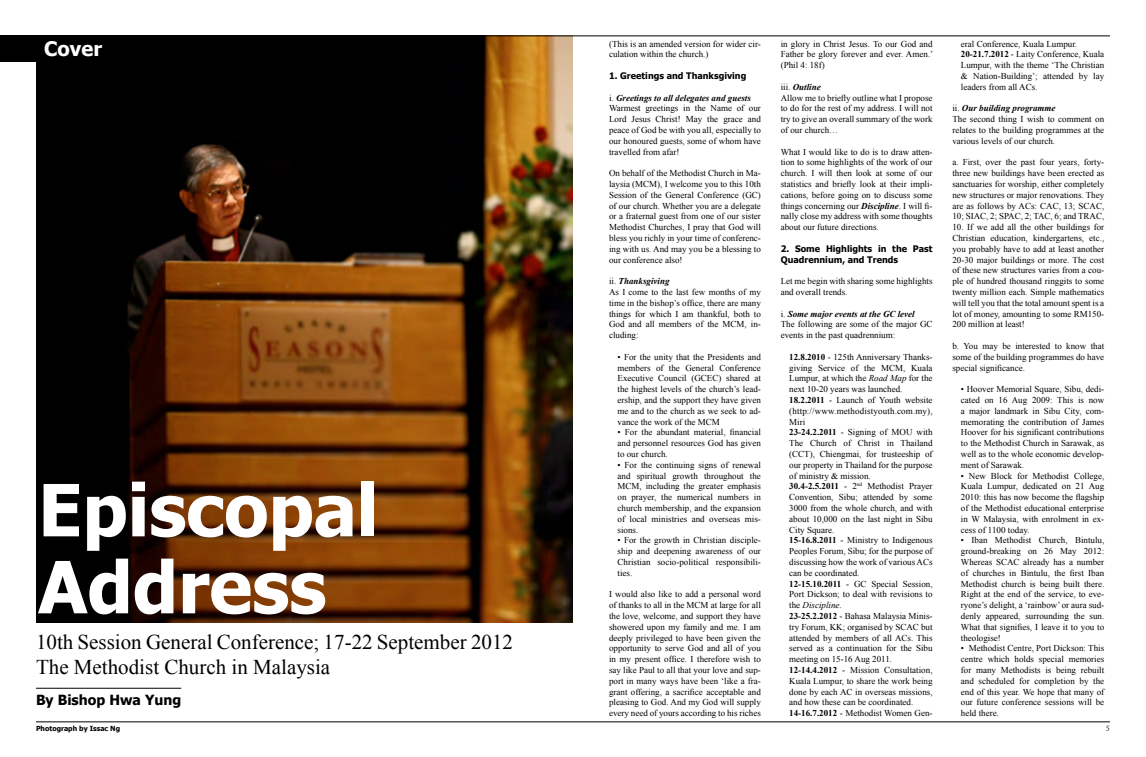
<style>
.page{position:relative;width:1146px;height:757px;background:#fff}
.page>*{position:absolute;margin:0;border:0;box-sizing:border-box;transform-origin:0 0}
.t1{font:700 72px/77px "Tahoma";color:#fff}
.t2{font:21px/25.2px "Times New Roman";color:#000}
.t3{font:700 20px "Tahoma";color:#fff}
.t4{font:700 14px "Tahoma";color:#000}
.t5{font:9px/10.8px "Times New Roman";color:#000;text-align:justify}
.t6{font:700 9px/10.8px "Tahoma";color:#000}
.t7{font:700 7px "Tahoma";color:#000}
.t8{font:7px "Trajan Pro";color:#000}
.s1{font-weight:700;font-style:italic}
.s2{font-weight:700}
.s3{font-style:italic}
</style>
<div class="page">
<img style="left:36px;top:37px;width:537px;height:586px">
<hr style="left:36px;top:722px;width:1073px;height:1px;background:#000">
<hr style="left:36px;top:36px;width:1073px;height:1px;background:#000">
<div style="left:0;top:35px;width:111px;height:26px;background:#000"></div>
<hr style="left:36px;top:688px;width:145px;height:1px;background:#000">
<h3 class="t3" style="left:44px;top:35px;width:59px">Cover</h3>
<p class="t5" style="left:609px;top:38px;width:153px">(This is an amended version for wider cir&shy;culation within the church.)</p>
<p class="t6" style="left:609px;top:70px;width:139px">1. Greetings and Thanksgiving</p>
<p class="t5" style="left:609px;top:92px;width:153px;text-align:left">i. <span class="s1">Greetings to all delegates and guests </span>Warmest greetings in the Name of our Lord Jesus Christ! May the grace and peace of God be with you all, especially to our honoured guests, some of whom have travelled from afar!</p>
<p class="t5" style="left:609px;top:168px;width:153px">On behalf of the Methodist Church in Ma&shy;laysia (MCM), I welcome you to this 10th Session of the General Conference (GC) of our church. Whether you are a delegate or a fraternal guest from one of our sister Methodist Churches, I pray that God will bless you richly in your time of conferenc&shy;ing with us. And may you be a blessing to our conference also!</p>
<p class="t5" style="left:609px;top:276px;width:153px;text-align:left">ii. <span class="s1">Thanksgiving<br></span>As I come to the last few months of my time in the bishop’s office, there are many things for which I am thankful, both to<br>God and all members of the MCM, in&shy;cluding:</p>
<p class="t5" style="left:617px;top:351px;width:145px">• For the unity that the Presidents and members of the General Conference Executive Council (GCEC) shared at the highest levels of the church’s lead&shy;ership, and the support they have given me and to the church as we seek to ad&shy;vance the work of the MCM</p>
<p class="t5" style="left:617px;top:427px;width:145px">• For the abundant material, financial and personnel resources God has given to our church.</p>
<p class="t5" style="left:617px;top:459px;width:145px">• For the continuing signs of renewal and spiritual growth throughout the MCM, including the greater emphasis on prayer, the numerical numbers in church membership, and the expansion of local ministries and overseas mis&shy;sions.</p>
<p class="t5" style="left:617px;top:535px;width:145px">• For the growth in Christian disciple&shy;ship and deepening awareness of our Christian socio-political responsibili&shy;ties.</p>
<p class="t5" style="left:609px;top:589px;width:153px">I would also like to add a personal word of thanks to all in the MCM at large for all the love, welcome, and support they have showered upon my family and me. I am deeply privileged to have been given the opportunity to serve God and all of you in my present office. I therefore wish to say like Paul to all that your love and sup&shy;port in many ways have been ‘like a fra&shy;grant offering, a sacrifice acceptable and pleasing to God. And my God will supply every need of yours according to his riches</p>
<h1 class="t1" style="left:38px;top:467px;width:342px">Episcopal<br>Address</h1>
<h2 class="t2" style="left:36px;top:629px;width:478px">10th Session General Conference; 17-22 September 2012<br>The Methodist Church in Malaysia</h2>
<h3 class="t4" style="left:36px;top:690px;width:147px">By Bishop Hwa Yung</h3>
<p class="t5" style="left:780px;top:38px;width:154px">in glory in Christ Jesus. To our God and Father be glory forever and ever. Amen.’ (Phil 4: 18f)</p>
<p class="t5" style="left:780px;top:81px;width:153px;text-align:left">iii. <span class="s1">Outline<br></span>Allow me to briefly outline what I propose to do for the rest of my address. I will not try to give an overall summary of the work of our church…</p>
<p class="t5" style="left:780px;top:146px;width:153px">What I would like to do is to draw atten&shy;tion to some highlights of the work of our church. I will then look at some of our statistics and briefly look at their impli&shy;cations, before going on to discuss some things concerning our <span class="s1">Discipline</span>. I will fi&shy;nally close my address with some thoughts about our future directions.</p>
<p class="t6" style="left:780px;top:242px;width:153px">2. Some Highlights in the Past<br>Quadrennium, and Trends</p>
<p class="t5" style="left:780px;top:276px;width:153px">Let me begin with sharing some highlights and overall trends.</p>
<p class="t5" style="left:780px;top:308px;width:153px;text-align:left">i. <span class="s1">Some major events at the GC level<br></span>The following are some of the major GC events in the past quadrennium:</p>
<p class="t5" style="left:789px;top:351px;width:145px;text-align:left"><span class="s2">12.8.2010</span> - 125th Anniversary Thanks&shy;giving Service of the MCM, Kuala Lumpur, at which the <span class="s3">Road Map</span> for the next 10-20 years was launched.<br><span class="s2">18.2.2011</span> - Launch of Youth website (http://www.methodistyouth.com.my), Miri<br><span class="s2">23-24.2.2011</span> - Signing of MOU with The Church of Christ in Thailand (CCT), Chiengmai, for trusteeship of our property in Thailand for the purpose of ministry &amp; mission.<br><span class="s2">30.4-2.5.2011</span> - 2<sup>nd</sup> Methodist Prayer Convention, Sibu; attended by some 3000 from the whole church, and with about 10,000 on the last night in Sibu City Square.<br><span class="s2">15-16.8.2011</span> - Ministry to Indigenous Peoples Forum, Sibu; for the purpose of discussing how the work of various ACs can be coordinated.<br><span class="s2">12-15.10.2011</span> - GC Special Session, Port Dickson; to deal with revisions to the <span class="s3">Discipline</span>.<br><span class="s2">23-25.2.2012</span> - Bahasa Malaysia Minis&shy;try Forum, KK; organised by SCAC but attended by members of all ACs. This served as a continuation for the Sibu meeting on 15-16 Aug 2011.<br><span class="s2">12-14.4.2012</span> - Mission Consultation, Kuala Lumpur, to share the work being done by each AC in overseas missions, and how these can be coordinated.<br><span class="s2">14-16.7.2012</span> - Methodist Women Gen-</p>
<p class="t5" style="left:960px;top:38px;width:145px;text-align:left">eral Conference, Kuala Lumpur.<br><span class="s2">20-21.7.2012</span> - Laity Conference, Kuala Lumpur, with the theme ‘The Christian &amp; Nation-Building’; attended by lay leaders from all ACs.</p>
<p class="t5" style="left:952px;top:103px;width:153px;text-align:left">ii. <span class="s1">Our building programme<br></span>The second thing I wish to comment on relates to the building programmes at the various levels of our church.</p>
<p class="t5" style="left:952px;top:157px;width:153px">a. First, over the past four years, forty&shy;three new buildings have been erected as sanctuaries for worship, either completely new structures or major renovations. They are as follows by ACs: CAC, 13; SCAC, 10; SIAC, 2; SPAC, 2; TAC, 6; and TRAC,</p>
<p class="t5" style="left:952px;top:222px;width:153px">10. If we add all the other buildings for Christian education, kindergartens, etc., you probably have to add at least another 20-30 major buildings or more. The cost of these new structures varies from a cou&shy;ple of hundred thousand ringgits to some twenty million each. Simple mathematics will tell you that the total amount spent is a lot of money, amounting to some RM150- 200 million at least!</p>
<p class="t5" style="left:952px;top:340px;width:153px">b. You may be interested to know that some of the building programmes do have special significance.</p>
<p class="t5" style="left:960px;top:384px;width:145px">• Hoover Memorial Square, Sibu, dedi&shy;cated on 16 Aug 2009: This is now a major landmark in Sibu City, com&shy;memorating the contribution of James Hoover for his significant contributions to the Methodist Church in Sarawak, as well as to the whole economic develop&shy;ment of Sarawak.</p>
<p class="t5" style="left:960px;top:470px;width:145px">• New Block for Methodist College, Kuala Lumpur, dedicated on 21 Aug 2010: this has now become the flagship of the Methodist educational enterprise in W Malaysia, with enrolment in ex&shy;cess of 1100 today.</p>
<p class="t5" style="left:960px;top:535px;width:145px">• Iban Methodist Church, Bintulu, ground-breaking on 26 May 2012:<br>Whereas SCAC already has a number of churches in Bintulu, the first Iban Methodist church is being built there.<br>Right at the end of the service, to eve&shy;ryone’s delight, a ‘rainbow’ or aura sud&shy;denly appeared, surrounding the sun.<br>What that signifies, I leave it to you to theologise!</p>
<p class="t5" style="left:960px;top:643px;width:145px">• Methodist Centre, Port Dickson: This centre which holds special memories for many Methodists is being rebuilt and scheduled for completion by the end of this year. We hope that many of our future conference sessions will be held there.</p>
<p class="t7" style="left:36px;top:724px;width:86px">Photograph by Issac Ng</p>
<p class="t8" style="left:1105px;top:724px;width:5px">5</p>
</div>
